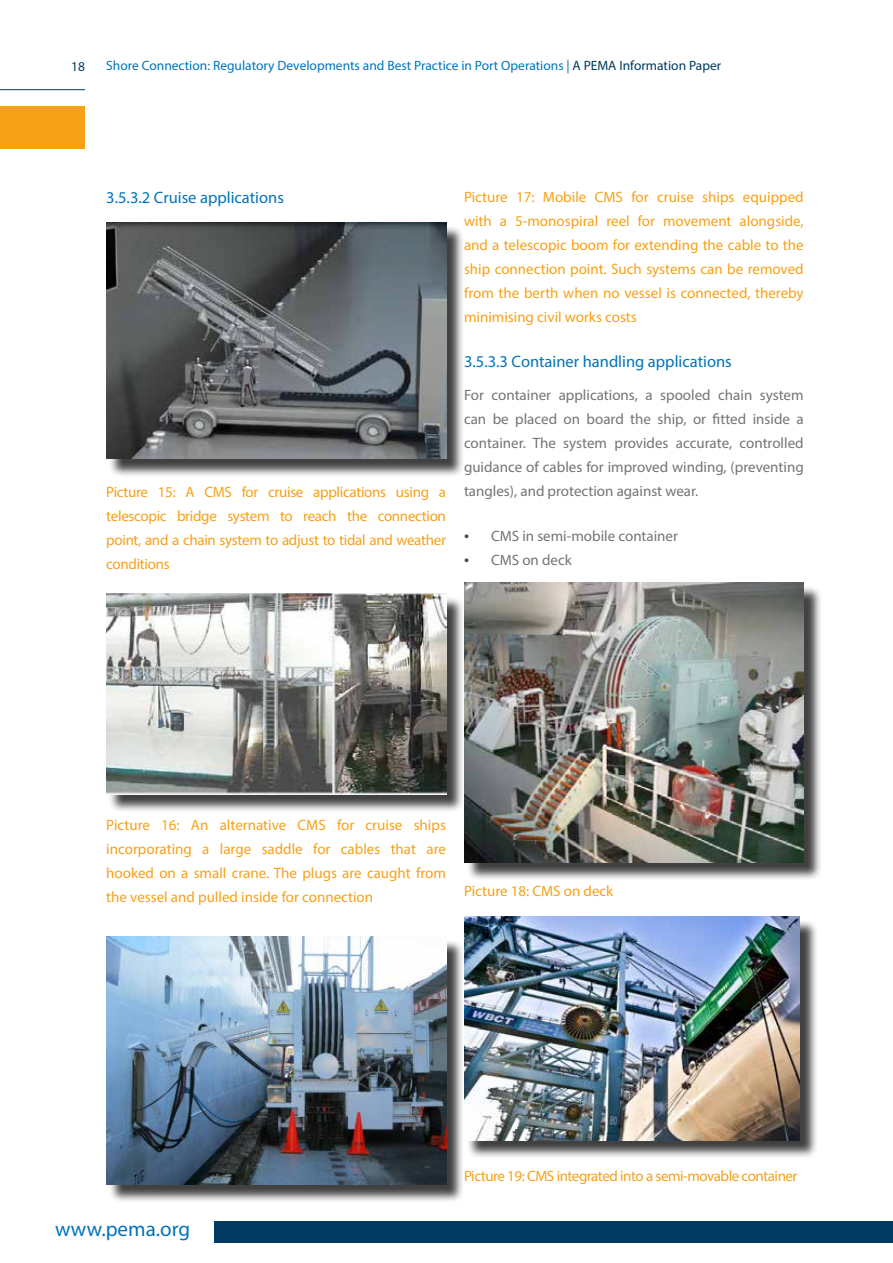
<style>
.page{position:relative;width:893px;height:1263px;background:#fff}
.page>*{position:absolute;margin:0;border:0;box-sizing:border-box;transform-origin:0 0}
.t1{font:21px "Myriad Pro";color:#0074bb}
.t2{font:16.5px "Myriad Pro";color:#0074bb}
.t3{font:15px/24px "Myriad Pro";letter-spacing:-.01em;color:#f6a118;text-align:justify}
.t4{font:15px/24px "Myriad Pro";color:#757474;text-align:justify}
.t5{font:15px "Myriad Pro";letter-spacing:-.03em;color:#f6a118}
.t6{font:13.5px "Myriad Pro";color:#0074bb}
.t7{font:13.5px "Myriad Pro";color:#003a60}
.s1{color:#003a60}
.s2{font-size:18px;color:#4a4a49}
</style>
<div class="page">
<div style="left:215px;top:1221px;width:678px;height:21px;background:#003a60"></div>
<div style="left:0;top:106px;width:85px;height:43px;background:#f6a118"></div>
<hr style="left:0;top:89px;width:85px;height:1px;background:#003a60">
<div style="left:109px;top:225px;width:356px;height:253px;background:#000;opacity:.75"></div>
<img style="left:106px;top:223px;width:340px;height:236px">
<div style="left:109px;top:596px;width:356px;height:217px;background:#000;opacity:.75"></div>
<img style="left:106px;top:594px;width:340px;height:200px">
<div style="left:109px;top:939px;width:355px;height:264px;background:#000;opacity:.75"></div>
<img style="left:106px;top:936px;width:340px;height:248px">
<div style="left:466px;top:585px;width:357px;height:297px;background:#000;opacity:.75"></div>
<img style="left:464px;top:583px;width:340px;height:280px">
<div style="left:466px;top:919px;width:352px;height:239px;background:#000;opacity:.75"></div>
<img style="left:464px;top:916px;width:335px;height:224px">
<p class="t7" style="left:71px;top:58px;width:15px">18</p>
<p class="t6" style="left:106px;top:57px;width:616px">Shore Connection: Regulatory Developments and Best Practice in Port Operations | <span class="s1">A PEMA Information Paper</span></p>
<p class="t2" style="left:106px;top:187px;width:179px">3.5.3.2 Cruise applications</p>
<p class="t3" style="left:106px;top:480px;width:341px">Picture 15: A CMS for cruise applications using a telescopic bridge system to reach the connection point, and a chain system to adjust to tidal and weather conditions</p>
<p class="t3" style="left:464px;top:185px;width:341px">Picture 17: Mobile CMS for cruise ships equipped with a 5-monospiral reel for movement alongside, and a telescopic boom for extending the cable to the ship connection point. Such systems can be removed from the berth when no vessel is connected, thereby minimising civil works costs</p>
<p class="t2" style="left:464px;top:352px;width:269px">3.5.3.3 Container handling applications</p>
<p class="t4" style="left:464px;top:383px;width:341px">For container applications, a spooled chain system can be placed on board the ship, or fitted inside a container. The system provides accurate, controlled guidance of cables for improved winding, (preventing tangles), and protection against wear.</p>
<p class="t4" style="left:464px;top:524px;width:216px"><span class="s2">•</span> CMS in semi-mobile container</p>
<p class="t4" style="left:464px;top:548px;width:109px"><span class="s2">•</span> CMS on deck</p>
<p class="t3" style="left:106px;top:813px;width:341px">Picture 16: An alternative CMS for cruise ships incorporating a large saddle for cables that are hooked on a small crane. The plugs are caught from the vessel and pulled inside for connection</p>
<p class="t3" style="left:464px;top:878px;width:151px">Picture 18: CMS on deck</p>
<h1 class="t1" style="left:55px;top:1216px;width:136px">www.pema.org</h1>
<p class="t5" style="left:464px;top:1167px;width:335px">Picture 19: CMS integrated into a semi-movable container</p>
</div>
